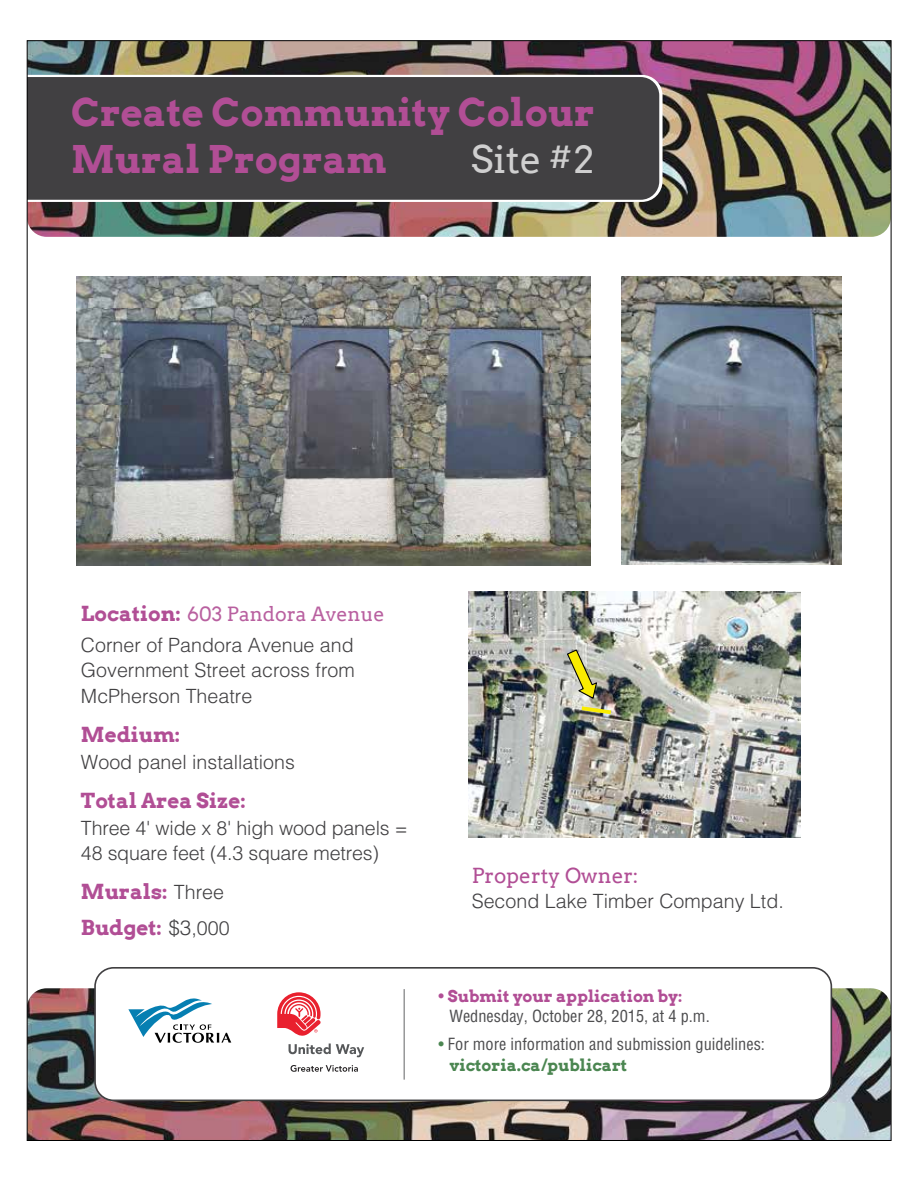
<style>
.page{position:relative;width:918px;height:1188px;background:#fff}
.page>*{position:absolute;margin:0;border:0;box-sizing:border-box;transform-origin:0 0}
.t1{font:700 38.25px/47px "Arvo";color:#b14e95}
.t2{font:38.25px "Arvo";color:rgb(255 255 255/.75)}
.t3{font:700 20.7px/36px "Arvo";color:#b14e95}
.t4{font:20.7px "Arvo";color:#b14e95}
.t5{font:300 19.65px/25px "Helvetica LT Std";color:#414042;text-align:justify}
.t6{font:19.65px "Arvo";color:rgb(177 78 149/.9)}
.t7{font:condensed 16.35px "Helvetica LT Std";color:#4d4d4f}
.t8{font:700 16.35px "Arvo";color:#b14e95}
.t9{font:700 16.35px "Arvo";color:#4b8651}
.s1{font-size:30.6px}
.s2{font-weight:700;font-size:20.7px;color:#b14e95}
.s3{font-family:"Helvetica LT Std";font-weight:300;font-size:19.65px;color:#414042}
.s4{font-family:"Helvetica LT Std";font-weight:300;color:#414042}
.s5{font-family:"Helvetica LT Std";font-weight:400;font-stretch:condensed}
.s6{color:#4b8651}
</style>
<div class="page">
<img style="left:29px;top:42px;width:860px;height:195px">
<img style="left:29px;top:988px;width:860px;height:151px">
<svg style="left:29px;top:75px;width:634px;height:127px"></svg>
<div style="left:95px;top:968px;width:736px;height:132px;background:#fff;border-radius:19px"></div>
<div style="left:94px;top:967px;width:738px;height:134px;border:2px solid #414042;border-radius:19px"></div>
<svg style="left:128px;top:998px;width:103px;height:45px"></svg>
<svg style="left:289px;top:1044px;width:75px;height:13px"></svg>
<svg style="left:291px;top:1065px;width:67px;height:7px"></svg>
<svg style="left:277px;top:992px;width:44px;height:44px"></svg>
<hr style="left:404px;top:989px;width:1px;height:91px;background:#636466">
<div style="left:29px;top:77px;width:630px;height:123px;background:#414042"></div>
<img style="left:621px;top:276px;width:221px;height:289px">
<img style="left:76px;top:276px;width:514px;height:290px">
<img style="left:469px;top:592px;width:332px;height:245px">
<img style="left:566px;top:649px;width:49px;height:68px">
<h1 class="t1" style="left:71px;top:89px;width:525px">Create Community Colour<br>Mural Program</h1>
<h1 class="t2" style="left:471px;top:137px;width:125px">Site <span class="s1">#</span>2</h1>
<p class="t6" style="left:81px;top:602px;width:305px"><span class="s2">Location:</span> 603 Pandora Avenue</p>
<p class="t5" style="left:81px;top:633px;width:275px">Corner of Pandora Avenue and Government Street across from McPherson Theatre</p>
<p class="t3" style="left:81px;top:717px;width:101px">Medium:</p>
<p class="t5" style="left:81px;top:749px;width:215px">Wood panel installations</p>
<p class="t3" style="left:81px;top:783px;width:167px">Total Area Size:</p>
<p class="t5" style="left:81px;top:815px;width:328px">Three 4' wide x 8' high wood panels =<br>48 square feet (4.3 square metres)</p>
<p class="t3" style="left:81px;top:874px;width:150px">Murals: <span class="s3">Three<br></span>Budget: <span class="s4">$3</span><span class="s3">,000</span></p>
<p class="t4" style="left:472px;top:864px;width:168px">Property Owner:</p>
<p class="t5" style="left:472px;top:888px;width:314px">Second Lake Timber Company Ltd.</p>
<p class="t8" style="left:438px;top:986px;width:246px"><span class="s5">•</span> Submit your application by:</p>
<p class="t7" style="left:449px;top:1006px;width:262px">Wednesday, October 28, 2015, at 4 p.m.</p>
<p class="t7" style="left:438px;top:1034px;width:328px"><span class="s6">•</span> For more information and submission guidelines:</p>
<p class="t9" style="left:449px;top:1056px;width:179px">victoria.ca/publicart</p>
</div>
